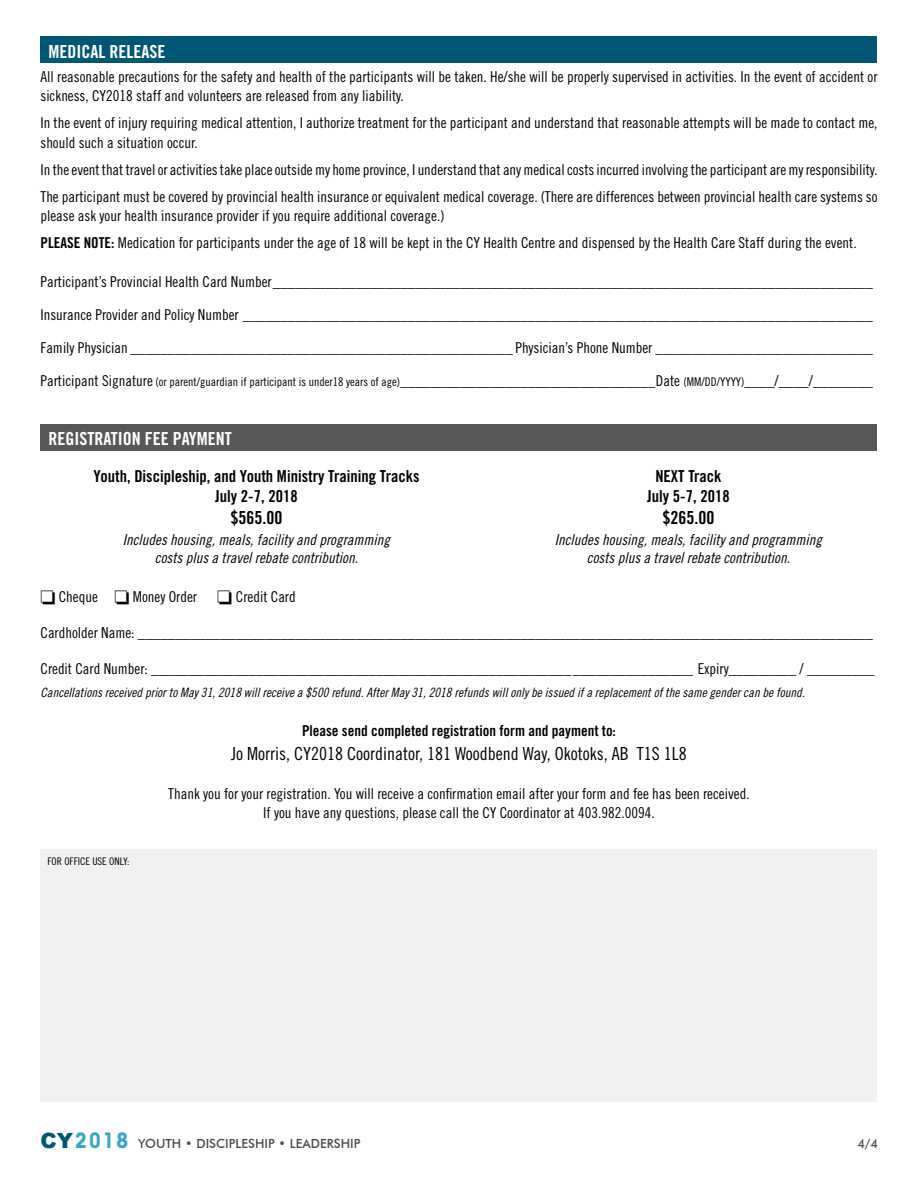
<style>
.page{position:relative;width:918px;height:1188px;background:#fff}
.page>*{position:absolute;margin:0;border:0;box-sizing:border-box;transform-origin:0 0}
.t1{font:18px "Trade Gothic Cond Eighteen";color:#000}
.t2{font:18px "Trade Gothic Bold Cond Twenty";color:#fff}
.t3{font:18px "Trade Gothic Bold Cond Twenty";color:#000}
.t4{font:16.5px "Trade Gothic Bold Cond Twenty";color:#000}
.t5{font:15px/19.5px "Trade Gothic Cond Eighteen";color:#000}
.t6{font:15px "Trade Gothic Cond Eighteen Obl";color:#000}
.t7{font:15px "Trade Gothic Bold Cond Twenty";color:#000}
.t8{font:12.9px "Trade Gothic Cond Eighteen Obl";color:#000}
.t9{font:500 12.6px "Futura BT";color:#4c4c4e}
.t10{font:10.5px "Trade Gothic Cond Eighteen";color:#000}
.s1{font-family:"Trade Gothic Bold Cond Twenty"}
.s2{font-size:12px}
.s3{font-family:"Arial";font-weight:900;font-size:21px;color:#005775}
.s4{font-family:"ITC Avant Garde Std";font-weight:700;font-stretch:condensed;font-size:21px;color:#3aa7c6}
</style>
<div class="page">
<div style="left:40px;top:849px;width:838px;height:253px;background:#f1f1f2"></div>
<div style="left:40px;top:424px;width:838px;height:27px;background:#58585b"></div>
<div style="left:40px;top:36px;width:838px;height:27px;background:#005775"></div>
<p class="t2" style="left:48px;top:40px;width:118px">MEDICAL RELEASE</p>
<p class="t5" style="left:40px;top:66px;width:839px">All reasonable precautions for the safety and health of the participants will be taken. He/she will be properly supervised in activities. In the event of accident or sickness, CY2018 staff and volunteers are released from any liability.</p>
<p class="t5" style="left:40px;top:113px;width:839px">In the event of injury requiring medical attention, I authorize treatment for the participant and understand that reasonable attempts will be made to contact me, should such a situation occur.</p>
<p class="t5" style="left:40px;top:159px;width:839px">In the event that travel or activities take place outside my home province, I understand that any medical costs incurred involving the participant are my responsibility.</p>
<p class="t5" style="left:40px;top:186px;width:839px">The participant must be covered by provincial health insurance or equivalent medical coverage. (There are differences between provincial health care systems so please ask your health insurance provider if you require additional coverage.)</p>
<p class="t5" style="left:40px;top:233px;width:818px"><span class="s1">PLEASE NOTE:</span> Medication for participants under the age of 18 will be kept in the CY Health Centre and dispensed by the Health Care Staff during the event.</p>
<p class="t5" style="left:40px;top:272px;width:834px">Participant’s Provincial Health Card Number________________________________________________________________________________</p>
<p class="t5" style="left:40px;top:305px;width:834px">Insurance Provider and Policy Number ____________________________________________________________________________________</p>
<p class="t5" style="left:40px;top:338px;width:834px">Family Physician ___________________________________________________ Physician’s Phone Number _____________________________</p>
<p class="t5" style="left:40px;top:371px;width:834px">Participant Signature <span class="s2">(or parent/guardian if participant is under18 years of age)</span>__________________________________Date <span class="s2">(MM/DD/YYYY)</span>____/____/________</p>
<p class="t2" style="left:48px;top:427px;width:185px">REGISTRATION FEE PAYMENT</p>
<p class="t4" style="left:93px;top:466px;width:328px">Youth, Discipleship, and Youth Ministry Training Tracks</p>
<p class="t4" style="left:655px;top:466px;width:68px">NEXT Track</p>
<p class="t4" style="left:215px;top:486px;width:84px">July 2-7, 2018</p>
<p class="t4" style="left:647px;top:486px;width:84px">July 5-7, 2018</p>
<p class="t3" style="left:231px;top:506px;width:53px">$565.00</p>
<p class="t3" style="left:663px;top:506px;width:53px">$265.00</p>
<p class="t6" style="left:123px;top:531px;width:269px">Includes housing, meals, facility and programming</p>
<p class="t6" style="left:555px;top:531px;width:269px">Includes housing, meals, facility and programming</p>
<p class="t6" style="left:155px;top:549px;width:205px">costs plus a travel rebate contribution.</p>
<p class="t6" style="left:587px;top:549px;width:205px">costs plus a travel rebate contribution.</p>
<p class="t5" style="left:40px;top:587px;width:158px">□ Cheque □ Money Order</p>
<p class="t5" style="left:217px;top:587px;width:80px">□ Credit Card</p>
<p class="t5" style="left:40px;top:623px;width:834px">Cardholder Name: __________________________________________________________________________________________________</p>
<p class="t5" style="left:40px;top:659px;width:836px">Credit Card Number: ________________________________________________________________________ Expiry_________ / _________</p>
<p class="t8" style="left:40px;top:684px;width:766px">Cancellations received prior to May 31, 2018 will receive a $500 refund. After May 31, 2018 refunds will only be issued if a replacement of the same gender can be found.</p>
<p class="t7" style="left:302px;top:721px;width:315px">Please send completed registration form and payment to:</p>
<p class="t1" style="left:231px;top:743px;width:457px">Jo Morris, CY2018 Coordinator, 181 Woodbend Way, Okotoks, AB T1S 1L8</p>
<p class="t5" style="left:168px;top:783px;width:583px;text-align:center">Thank you for your registration. You will receive a confirmation email after your form and fee has been received.<br>If you have any questions, please call the CY Coordinator at 403.982.0094.</p>
<p class="t10" style="left:47px;top:855px;width:84px">FOR OFFICE USE ONLY:</p>
<p class="t9" style="left:40px;top:1136px;width:322px"><span class="s3">CY</span><span class="s4">2018</span> YOUTH • DISCIPLESHIP • LEADERSHIP</p>
<p class="t9" style="left:857px;top:1136px;width:22px">4/4</p>
</div>
